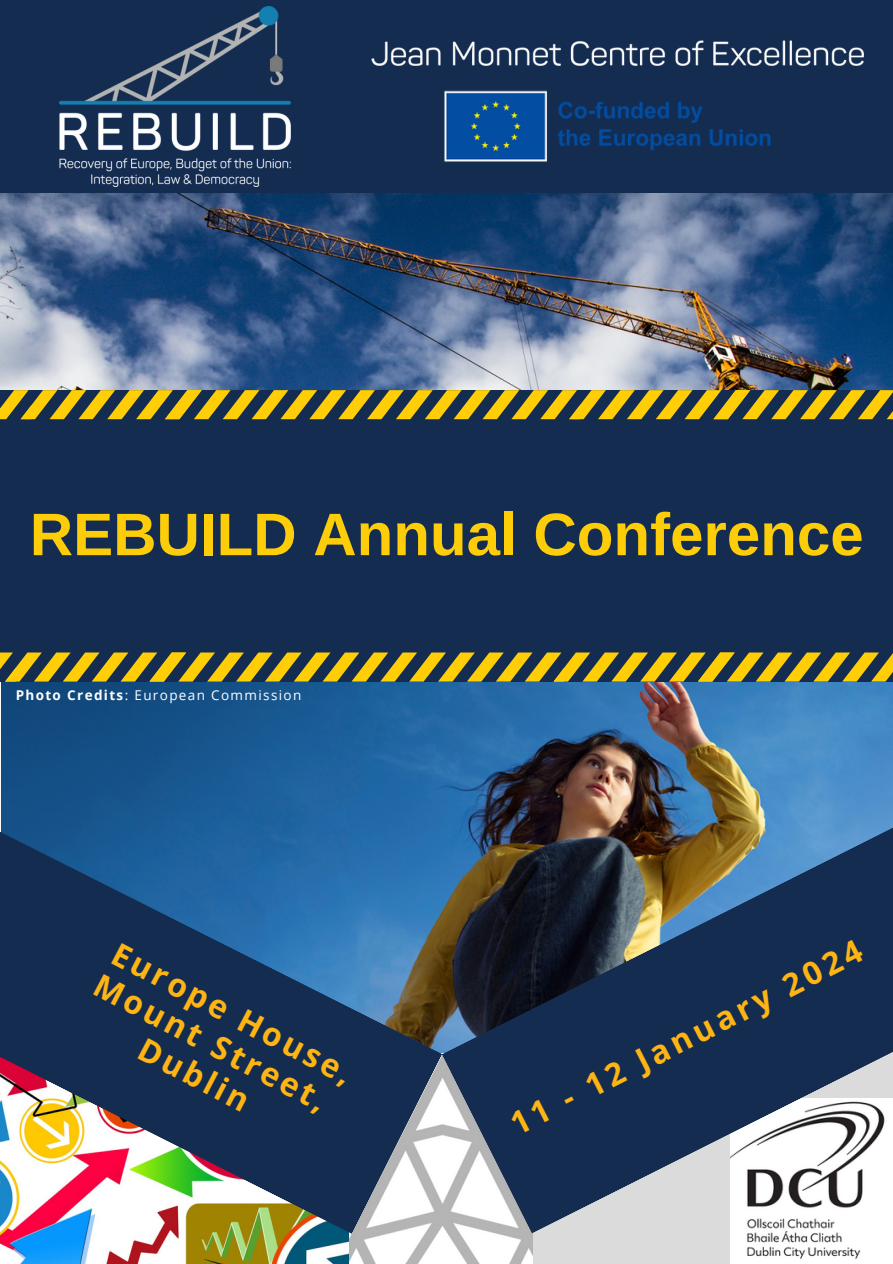
<style>
.page{position:relative;width:893px;height:1264px;background:#fff}
.page>*{position:absolute;margin:0;border:0;box-sizing:border-box;transform-origin:0 0}
.t1{font:700 60px "Arimo";color:#fdcd09}
.t2{font:700 31.8px/36px "Open Sans";color:#feb413;text-align:center}
.t3{font:13.5px "Open Sans";letter-spacing:.1em;color:#fff}
.s1{font-weight:700}
</style>
<div class="page">
<img style="left:1px;top:682px;width:891px;height:120px">
<img style="left:0;top:1233px;width:349px;height:30px">
<img style="left:0;top:192px;width:892px;height:198px">
<img style="left:349px;top:1233px;width:184px;height:30px">
<div style="left:533px;top:1011px;width:359px;height:252px;background:#dbdbdb"></div>
<div style="left:0;top:390px;width:892px;height:292px;background:#142c50"></div>
<div style="left:0;top:0;width:892px;height:192px;background:#142c50"></div>
<svg style="left:0;top:802px;width:441px;height:431px;background:#435e7c"></svg>
<img style="left:730px;top:1233px;width:162px;height:30px">
<svg style="left:441px;top:792px;width:451px;height:441px;background:#4d5c6f"></svg>
<img style="left:60px;top:6px;width:230px;height:180px">
<img style="left:371px;top:40px;width:492px;height:25px">
<svg style="left:0;top:652px;width:892px;height:29px"></svg>
<svg style="left:0;top:390px;width:892px;height:29px"></svg>
<img style="left:444px;top:90px;width:327px;height:72px">
<p class="t1" style="left:30px;top:501px;width:835px">REBUILD Annual Conference</p>
<p class="t3" style="left:16px;top:686px;width:287px"><span class="s1">Photo Credits</span>: European Commission</p>
<p class="t2" style="left:122px;top:933px;width:269px;rotate:28deg">Europe House,<br>Mount Street,<br>Dublin</p>
<p class="t2" style="left:504px;top:1109px;width:392px;rotate:-27deg">11 - 12 January 2024</p>
</div>
